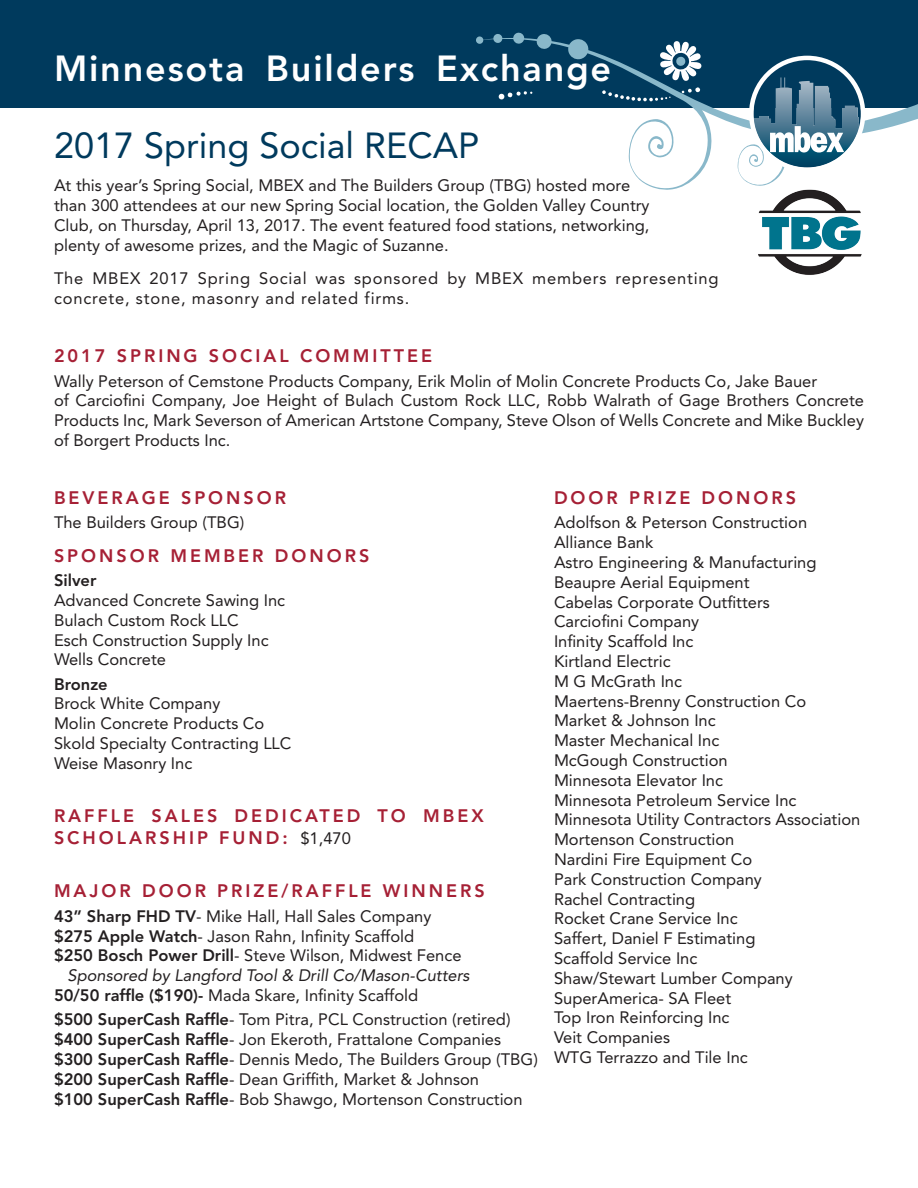
<style>
.page{position:relative;width:918px;height:1188px;background:#fff}
.page>*{position:absolute;margin:0;border:0;box-sizing:border-box;transform-origin:0 0}
.t1{font:800 36px "Avenir LT Std";letter-spacing:.05em;color:#fff}
.t2{font:36px "Avenir LT Std";color:#003a5d}
.t3{font:800 18px/21.6px "Avenir LT Std";letter-spacing:.165em;color:#a62035}
.t4{font:16.5px/19.8px "Avenir LT Std";color:#231f20}
.t5{font:16.5px/19.8px "Avenir LT Std";letter-spacing:.05em;color:#231f20}
.t6{font:italic 16.5px "Avenir LT Std";color:#231f20}
.t7{font:800 16.5px "Avenir LT Std";color:#231f20}
.s1{font-weight:800}
</style>
<div class="page">
<div style="left:0;top:0;width:918px;height:108px;background:#003a5d"></div>
<svg style="left:476px;top:32px;width:442px;height:158px"></svg>
<svg style="left:602px;top:41px;width:100px;height:60px"></svg>
<svg style="left:498px;top:91px;width:35px;height:9px"></svg>
<svg style="left:753px;top:60px;width:108px;height:108px"></svg>
<div style="left:749px;top:56px;width:116px;height:116px;border:4px solid #fff;border-radius:50%"></div>
<div style="left:754px;top:179px;width:111px;height:111px;background:#fff;border-radius:50%"></div>
<img style="left:754px;top:188px;width:111px;height:87px">
<p class="t1" style="left:54px;top:47px;width:559px">Minnesota Builders Exchange</p>
<p class="t2" style="left:54px;top:125px;width:427px">2017 Spring Social RECAP</p>
<p class="t4" style="left:54px;top:176px;width:597px">At this year’s Spring Social, MBEX and The Builders Group (TBG) hosted more than 300 attendees at our new Spring Social location, the Golden Valley Country Club, on Thursday, April 13, 2017. The event featured food stations, networking, plenty of awesome prizes, and the Magic of Suzanne.</p>
<p class="t5" style="left:54px;top:269px;width:666px">The MBEX 2017 Spring Social was sponsored by MBEX members representing concrete, stone, masonry and related firms.</p>
<p class="t3" style="left:54px;top:345px;width:380px">2017 SPRING SOCIAL COMMITTEE</p>
<p class="t4" style="left:54px;top:371px;width:812px">Wally Peterson of Cemstone Products Company, Erik Molin of Molin Concrete Products Co, Jake Bauer<br>of Carciofini Company, Joe Height of Bulach Custom Rock LLC, Robb Walrath of Gage Brothers Concrete Products Inc, Mark Severson of American Artstone Company, Steve Olson of Wells Concrete and Mike Buckley of Borgert Products Inc.</p>
<p class="t3" style="left:54px;top:487px;width:234px">BEVERAGE SPONSOR</p>
<p class="t4" style="left:54px;top:513px;width:192px">The Builders Group (TBG)</p>
<p class="t3" style="left:54px;top:545px;width:317px">SPONSOR MEMBER DONORS</p>
<p class="t7" style="left:54px;top:571px;width:44px">Silver</p>
<p class="t4" style="left:54px;top:590px;width:233px">Advanced Concrete Sawing Inc</p>
<p class="t4" style="left:54px;top:610px;width:186px">Bulach Custom Rock LLC</p>
<p class="t4" style="left:54px;top:630px;width:216px">Esch Construction Supply Inc</p>
<p class="t4" style="left:54px;top:650px;width:114px">Wells Concrete</p>
<p class="t7" style="left:54px;top:674px;width:55px">Bronze</p>
<p class="t4" style="left:54px;top:694px;width:168px">Brock White Company</p>
<p class="t4" style="left:54px;top:714px;width:212px">Molin Concrete Products Co</p>
<p class="t4" style="left:54px;top:734px;width:239px">Skold Specialty Contracting LLC</p>
<p class="t4" style="left:54px;top:753px;width:140px">Weise Masonry Inc</p>
<p class="t3" style="left:54px;top:805px;width:431px">RAFFLE SALES DEDICATED TO MBEX<br>SCHOLARSHIP FUND:</p>
<p class="t4" style="left:300px;top:828px;width:52px">$1,470</p>
<p class="t3" style="left:54px;top:880px;width:432px">MAJOR DOOR PRIZE/RAFFLE WINNERS</p>
<p class="t4" style="left:54px;top:906px;width:379px"><span class="s1">43” Sharp FHD TV</span>- Mike Hall, Hall Sales Company</p>
<p class="t4" style="left:54px;top:926px;width:362px"><span class="s1">$275 Apple Watch</span>- Jason Rahn, Infinity Scaffold</p>
<p class="t4" style="left:54px;top:946px;width:409px"><span class="s1">$250 Bosch Power Drill</span>- Steve Wilson, Midwest Fence</p>
<p class="t6" style="left:68px;top:966px;width:404px">Sponsored by Langford Tool &amp; Drill Co/Mason-Cutters</p>
<p class="t4" style="left:54px;top:986px;width:366px"><span class="s1">50/50 raffle ($190)-</span> Mada Skare, Infinity Scaffold</p>
<p class="t4" style="left:54px;top:1010px;width:458px"><span class="s1">$500 SuperCash Raffle</span>- Tom Pitra, PCL Construction (retired)</p>
<p class="t4" style="left:54px;top:1030px;width:449px"><span class="s1">$400 SuperCash Raffle</span>- Jon Ekeroth, Frattalone Companies</p>
<p class="t4" style="left:54px;top:1049px;width:486px"><span class="s1">$300 SuperCash Raffle</span>- Dennis Medo, The Builders Group (TBG)</p>
<p class="t4" style="left:54px;top:1069px;width:427px"><span class="s1">$200 SuperCash Raffle</span>- Dean Griffith, Market &amp; Johnson</p>
<p class="t4" style="left:54px;top:1089px;width:470px"><span class="s1">$100 SuperCash Raffle</span>- Bob Shawgo, Mortenson Construction</p>
<p class="t3" style="left:554px;top:487px;width:244px">DOOR PRIZE DONORS</p>
<p class="t4" style="left:554px;top:513px;width:255px">Adolfson &amp; Peterson Construction</p>
<p class="t4" style="left:554px;top:533px;width:101px">Alliance Bank</p>
<p class="t4" style="left:554px;top:552px;width:264px">Astro Engineering &amp; Manufacturing</p>
<p class="t4" style="left:554px;top:572px;width:197px">Beaupre Aerial Equipment</p>
<p class="t4" style="left:554px;top:592px;width:217px">Cabelas Corporate Outfitters</p>
<p class="t4" style="left:554px;top:612px;width:147px">Carciofini Company</p>
<p class="t4" style="left:554px;top:632px;width:141px">Infinity Scaffold Inc</p>
<p class="t4" style="left:554px;top:651px;width:118px">Kirtland Electric</p>
<p class="t4" style="left:554px;top:671px;width:130px">M G McGrath Inc</p>
<p class="t4" style="left:554px;top:691px;width:254px">Maertens-Brenny Construction Co</p>
<p class="t4" style="left:554px;top:711px;width:163px">Market &amp; Johnson Inc</p>
<p class="t4" style="left:554px;top:731px;width:167px">Master Mechanical Inc</p>
<p class="t4" style="left:554px;top:750px;width:175px">McGough Construction</p>
<p class="t4" style="left:554px;top:770px;width:171px">Minnesota Elevator Inc</p>
<p class="t4" style="left:554px;top:790px;width:244px">Minnesota Petroleum Service Inc</p>
<p class="t4" style="left:554px;top:810px;width:308px">Minnesota Utility Contractors Association</p>
<p class="t4" style="left:554px;top:830px;width:182px">Mortenson Construction</p>
<p class="t4" style="left:554px;top:849px;width:200px">Nardini Fire Equipment Co</p>
<p class="t4" style="left:554px;top:869px;width:209px">Park Construction Company</p>
<p class="t4" style="left:554px;top:889px;width:143px">Rachel Contracting</p>
<p class="t4" style="left:554px;top:909px;width:185px">Rocket Crane Service Inc</p>
<p class="t4" style="left:554px;top:929px;width:203px">Saffert, Daniel F Estimating</p>
<p class="t4" style="left:554px;top:948px;width:145px">Scaffold Service Inc</p>
<p class="t4" style="left:554px;top:968px;width:240px">Shaw/Stewart Lumber Company</p>
<p class="t4" style="left:554px;top:988px;width:179px">SuperAmerica- SA Fleet</p>
<p class="t4" style="left:554px;top:1008px;width:177px">Top Iron Reinforcing Inc</p>
<p class="t4" style="left:554px;top:1028px;width:118px">Veit Companies</p>
<p class="t4" style="left:554px;top:1047px;width:195px">WTG Terrazzo and Tile Inc</p>
</div>
